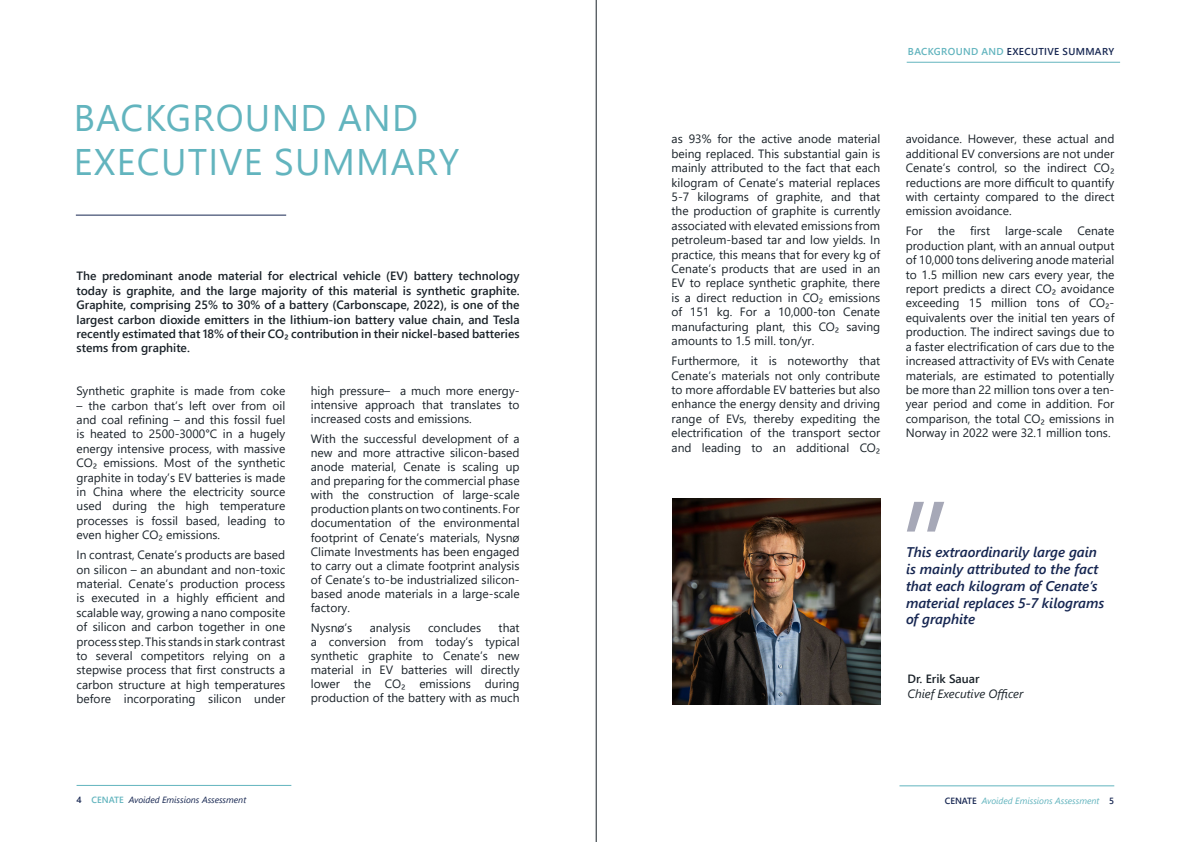
<style>
.page{position:relative;width:1191px;height:842px;background:#fff}
.page>*{position:absolute;margin:0;border:0;box-sizing:border-box;transform-origin:0 0}
.t1{font:136.4px "Segoe UI";color:#a6a8b7}
.Overskrift_1{font:37px "Segoe UI";letter-spacing:.035em;color:#62b4be}
.t2{font:italic 600 14px/16.8px "Segoe UI";color:#172752}
.Tekst{font:12px/14.4px "Segoe UI";color:#1a2229;text-align:justify}
.INTRODUKSJON{font:600 12px/14.4px "Segoe UI";color:#1a2229;text-align:justify}
.t3{font:italic 12px "Segoe UI";color:#1a2229}
.t4{font:600 10px "Segoe UI";letter-spacing:.035em;color:#172752}
.t5{font:italic 9px "Segoe UI";color:#172752}
.t6{font:italic 9px "Segoe UI";color:#62b4be}
.s1{color:#62b4be}
.s2{font-weight:600;font-style:normal}
.s3{font-weight:600;font-style:normal;color:#62b4be}
.s4{font-weight:600;font-style:normal;color:#172752}
</style>
<div class="page">
<hr style="left:899px;top:786px;width:215px;height:1px;background:#62b4be">
<hr style="left:77px;top:785px;width:214px;height:1px;background:#62b4be">
<hr style="left:596px;top:0;width:1px;height:842px;background:#1a2229">
<hr style="left:906px;top:62px;width:214px;height:1px;background:#62b4be">
<img style="left:672px;top:498px;width:208px;height:207px">
<hr style="left:76px;top:215px;width:210px;height:1px;background:#172752">
<p class="Overskrift_1" style="left:74px;top:82px;width:346px">BACKGROUND AND</p>
<p class="Overskrift_1" style="left:74px;top:127px;width:387px">EXECUTIVE SUMMARY</p>
<p class="INTRODUKSJON" style="left:77px;top:268px;width:444px">The predominant anode material for electrical vehicle (EV) battery technology today is graphite, and the large majority of this material is synthetic graphite.<br>Graphite, comprising 25% to 30% of a battery (Carbonscape, 2022), is one of the largest carbon dioxide emitters in the lithium-ion battery value chain, and Tesla recently estimated that 18% of their CO₂ contribution in their nickel-based batteries stems from graphite.</p>
<p class="Tekst" style="left:77px;top:383px;width:210px">Synthetic graphite is made from coke</p>
<p class="Tekst" style="left:77px;top:397px;width:210px">– the carbon that’s left over from oil and coal refining – and this fossil fuel is heated to 2500-3000°C in a hugely energy intensive process, with massive CO₂ emissions. Most of the synthetic graphite in today’s EV batteries is made in China where the electricity source used during the high temperature processes is fossil based, leading to even higher CO₂ emissions.</p>
<p class="Tekst" style="left:77px;top:547px;width:210px">In contrast, Cenate’s products are based on silicon – an abundant and non-toxic material. Cenate’s production process is executed in a highly efficient and scalable way, growing a nano composite of silicon and carbon together in one process step. This stands in stark contrast to several competitors relying on a stepwise process that first constructs a carbon structure at high temperatures before incorporating silicon under</p>
<p class="Tekst" style="left:311px;top:382px;width:210px;line-height:14.1px">high pressure– a much more energy&shy;intensive approach that translates to increased costs and emissions.</p>
<p class="Tekst" style="left:311px;top:430px;width:210px;line-height:14.1px">With the successful development of a new and more attractive silicon-based anode material, Cenate is scaling up and preparing for the commercial phase with the construction of large-scale production plants on two continents. For documentation of the environmental footprint of Cenate’s materials, Nysnø Climate Investments has been engaged to carry out a climate footprint analysis of Cenate’s to-be industrialized silicon&shy;based anode materials in a large-scale factory.</p>
<p class="Tekst" style="left:311px;top:619px;width:43px">Nysnø’s</p>
<p class="Tekst" style="left:370px;top:619px;width:42px">analysis</p>
<p class="Tekst" style="left:428px;top:619px;width:55px">concludes</p>
<p class="Tekst" style="left:311px;top:619px;width:210px;line-height:14.1px;text-indent:188px">that a conversion from today’s typical synthetic graphite to Cenate’s new material in EV batteries will directly lower the CO₂ emissions during production of the battery with as much</p>
<p class="t4" style="left:908px;top:42px;width:208px"><span class="s1">BACKGROUND AND</span> EXECUTIVE SUMMARY</p>
<p class="Tekst" style="left:671px;top:131px;width:210px">as 93% for the active anode material being replaced. This substantial gain is mainly attributed to the fact that each kilogram of Cenate’s material replaces 5-7 kilograms of graphite, and that the production of graphite is currently associated with elevated emissions from petroleum-based tar and low yields. In practice, this means that for every kg of Cenate’s products that are used in an EV to replace synthetic graphite, there is a direct reduction in CO₂ emissions of 151 kg. For a 10,000-ton Cenate manufacturing plant, this CO₂ saving amounts to 1.5 mill. ton/yr.</p>
<p class="Tekst" style="left:671px;top:353px;width:210px">Furthermore, it is noteworthy that Cenate’s materials not only contribute to more affordable EV batteries but also enhance the energy density and driving range of EVs, thereby expediting the electrification of the transport sector and leading to an additional CO₂</p>
<p class="Tekst" style="left:905px;top:131px;width:210px">avoidance. However, these actual and additional EV conversions are not under Cenate’s control, so the indirect CO₂ reductions are more difficult to quantify with certainty compared to the direct emission avoidance.</p>
<p class="Tekst" style="left:905px;top:223px;width:19px">For</p>
<p class="Tekst" style="left:938px;top:223px;width:19px">the</p>
<p class="Tekst" style="left:970px;top:223px;width:21px">first</p>
<p class="Tekst" style="left:1005px;top:223px;width:59px">large-scale</p>
<p class="Tekst" style="left:905px;top:223px;width:210px;text-indent:172px">Cenate production plant, with an annual output of 10,000 tons delivering anode material to 1.5 million new cars every year, the report predicts a direct CO₂ avoidance exceeding 15 million tons of CO₂- equivalents over the initial ten years of production. The indirect savings due to a faster electrification of cars due to the increased attractivity of EVs with Cenate materials, are estimated to potentially be more than 22 million tons over a ten&shy;year period and come in addition. For comparison, the total CO₂ emissions in Norway in 2022 were 32.1 million tons.</p>
<p class="t1" style="left:899px;top:422px;width:53px">”</p>
<p class="t2" style="left:906px;top:542px;width:200px">This extraordinarily large gain is mainly attributed to the fact that each kilogram of Cenate’s material replaces 5-7 kilograms of graphite</p>
<p class="INTRODUKSJON" style="left:907px;top:671px;width:74px">Dr. Erik Sauar</p>
<p class="t3" style="left:907px;top:682px;width:117px">Chief Executive Officer</p>
<p class="t5" style="left:77px;top:792px;width:171px"><span class="s2">4</span> <span class="s3">CENATE</span> Avoided Emissions Assessment</p>
<p class="t6" style="left:944px;top:792px;width:171px"><span class="s4">CENATE</span> Avoided Emissions Assessment <span class="s4">5</span></p>
</div>
